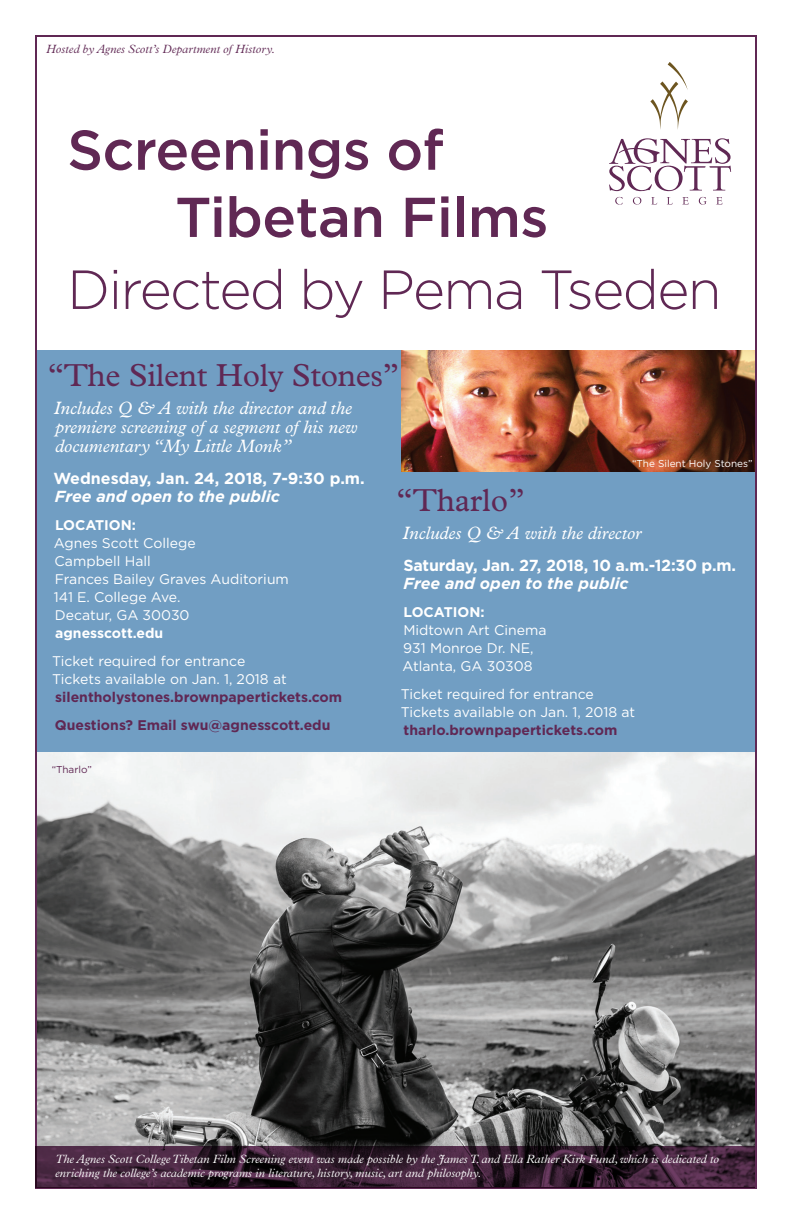
<style>
.page{position:relative;width:792px;height:1224px;background:#fff}
.page>*{position:absolute;margin:0;border:0;box-sizing:border-box;transform-origin:0 0}
.t1{font:500 56px/67.2px "Gotham";letter-spacing:-.01em;color:#602854}
.t2{font:300 55px "Gotham";letter-spacing:-.03em;color:#602854}
.t3{font:32px "Plantin MT Std";letter-spacing:-.01em;color:#602854}
.t4{font:italic 18px/19px "Plantin MT Std";color:#fff}
.t5{font:700 16px "Gotham";letter-spacing:-.01em;color:#fff}
.t6{font:italic 700 16px "Gotham";color:#fff}
.t7{font:14px/18px "Gotham";color:#fff}
.t8{font:700 14px/28px "Gotham";color:#602854}
.t9{font:700 14px "Gotham";color:#fff}
.t10{font:italic 300 12px/14.4px "Plantin MT Std";color:#fff}
.t11{font:italic 300 12px "Plantin MT Std";color:#602854}
.t12{font:10px "Gotham";color:#fff}
.t13{font:10px "Gotham";color:#602854}
</style>
<div class="page">
<img style="left:38px;top:752px;width:716px;height:394px">
<div style="left:37px;top:350px;width:718px;height:402px;background:#719ec3"></div>
<svg style="left:650px;top:62px;width:38px;height:67px"></svg>
<svg style="left:609px;top:138px;width:122px;height:53px"></svg>
<svg style="left:615px;top:197px;width:8px;height:8px"></svg>
<svg style="left:633px;top:197px;width:8px;height:8px"></svg>
<svg style="left:651px;top:197px;width:6px;height:7px"></svg>
<svg style="left:667px;top:197px;width:6px;height:7px"></svg>
<svg style="left:682px;top:197px;width:7px;height:7px"></svg>
<svg style="left:699px;top:197px;width:8px;height:8px"></svg>
<svg style="left:716px;top:197px;width:6px;height:7px"></svg>
<svg style="left:35px;top:1146px;width:720px;height:42px;background:#3a1f34"></svg>
<img style="left:402px;top:350px;width:353px;height:122px">
<p class="t11" style="left:46px;top:43px;width:230px">Hosted by Agnes Scott’s Department of History.</p>
<h1 class="t1" style="left:175px;top:115px;width:375px;text-indent:-108px">Screenings of<br>Tibetan Films</h1>
<h2 class="t2" style="left:67px;top:255px;width:656px">Directed by Pema Tseden</h2>
<h3 class="t3" style="left:48px;top:357px;width:353px">“The Silent Holy Stones”</h3>
<p class="t4" style="left:54px;top:398px;width:305px">Includes Q &amp; A with the director and the premiere screening of a segment of his new documentary “My Little Monk”</p>
<p class="t5" style="left:53px;top:468px;width:313px">Wednesday, Jan. 24, 2018, 7-9:30 p.m.</p>
<p class="t6" style="left:55px;top:486px;width:226px">Free and open to the public</p>
<p class="t9" style="left:55px;top:516px;width:83px">LOCATION:</p>
<p class="t7" style="left:54px;top:534px;width:237px">Agnes Scott College<br>Campbell Hall<br>Frances Bailey Graves Auditorium<br>141 E. College Ave.<br>Decatur, GA 30030</p>
<p class="t9" style="left:55px;top:624px;width:110px">agnesscott.edu</p>
<p class="t7" style="left:52px;top:652px;width:236px">Ticket required for entrance<br>Tickets available on Jan. 1, 2018 at</p>
<p class="t8" style="left:55px;top:683px;width:289px">silentholystones.brownpapertickets.com<br>Questions? Email swu@agnesscott.edu</p>
<p class="t12" style="left:632px;top:458px;width:122px">“The Silent Holy Stones”</p>
<h3 class="t3" style="left:396px;top:482px;width:130px">“Tharlo”</h3>
<p class="t4" style="left:402px;top:523px;width:240px">Includes Q &amp; A with the director</p>
<p class="t5" style="left:403px;top:555px;width:334px">Saturday, Jan. 27, 2018, 10 a.m.-12:30 p.m.</p>
<p class="t6" style="left:404px;top:573px;width:226px">Free and open to the public</p>
<p class="t9" style="left:404px;top:603px;width:83px">LOCATION:</p>
<p class="t7" style="left:402px;top:621px;width:145px">Midtown Art Cinema<br>931 Monroe Dr. NE,<br>Atlanta, GA 30308</p>
<p class="t7" style="left:401px;top:685px;width:236px">Ticket required for entrance<br>Tickets available on Jan. 1, 2018 at</p>
<p class="t8" style="left:404px;top:716px;width:215px">tharlo.brownpapertickets.com</p>
<p class="t13" style="left:52px;top:764px;width:42px">“Tharlo”</p>
<p class="t10" style="left:55px;top:1152px;width:665px">The Agnes Scott College Tibetan Film Screening event was made possible by the James T. and Ella Rather Kirk Fund, which is dedicated to enriching the college’s academic programs in literature, history, music, art and philosophy.</p>
</div>
